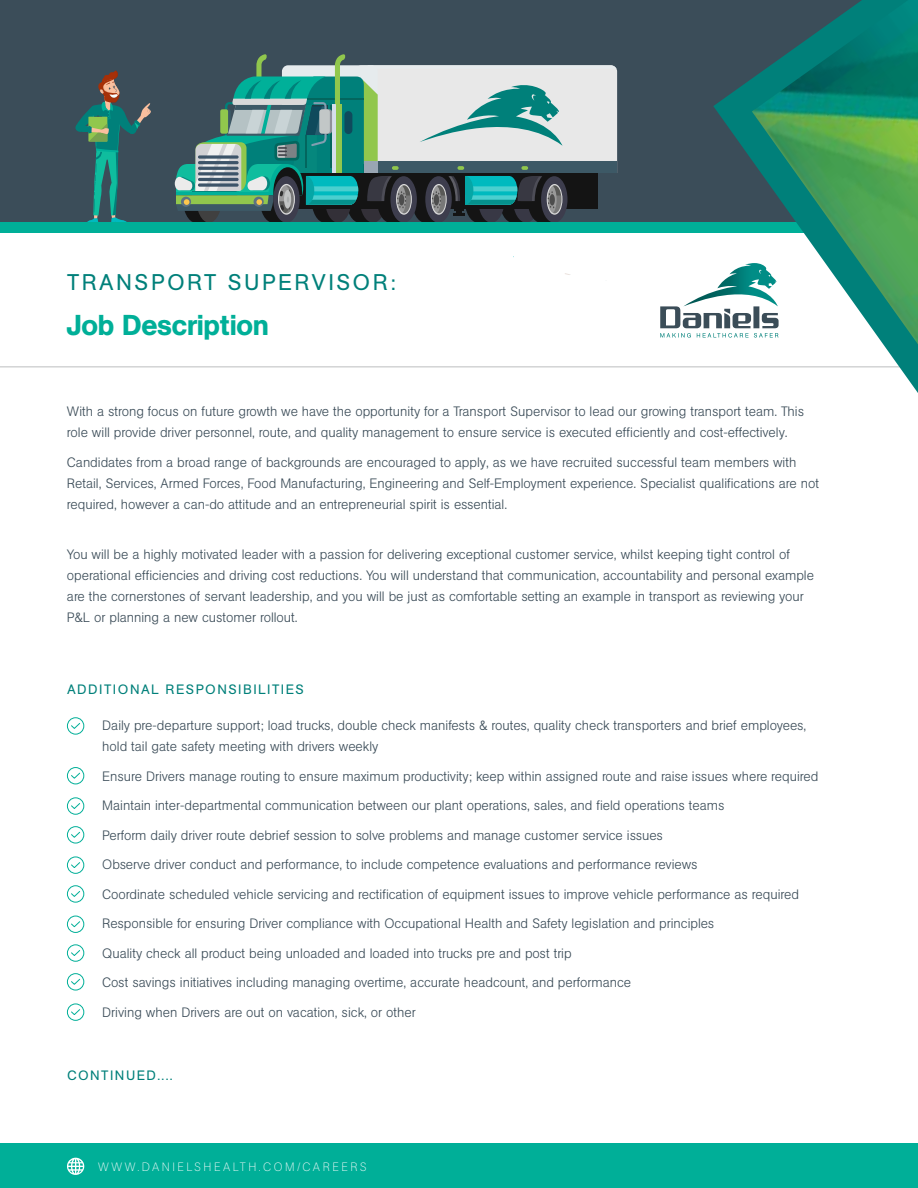
<style>
.page{position:relative;width:918px;height:1188px;background:#fff}
.page>*{position:absolute;margin:0;border:0;box-sizing:border-box;transform-origin:0 0}
.t1{font:500 28.5px "AG Book Pro";letter-spacing:-.01em;color:#00af98}
.t2{font:22.5px "AG Book Pro";letter-spacing:.11em;color:#00807a}
.t3{font:300 13.5px/29.5px "AG Book Pro";color:#3b4c58}
.t4{font:13.5px "AG Book Pro";letter-spacing:.11em;color:#00807a}
.t5{font:200 12px "AG Book Pro";letter-spacing:.21em;color:#fff}
</style>
<div class="page">
<hr style="left:0;top:367px;width:918px;height:1px;background:#bcbec0">
<div style="left:0;top:0;width:918px;height:229px;background:#3b4d59"></div>
<svg style="left:175px;top:54px;width:442px;height:168px"></svg>
<svg style="left:76px;top:70px;width:75px;height:152px"></svg>
<div style="left:0;top:222px;width:918px;height:11px;background:#00af98"></div>
<svg style="left:713px;top:79px;width:205px;height:314px"></svg>
<img style="left:752px;top:0;width:166px;height:344px">
<div style="left:0;top:1144px;width:918px;height:44px;background:#00af98"></div>
<svg style="left:660px;top:263px;width:119px;height:75px"></svg>
<svg style="left:71px;top:723px;width:9px;height:6px"></svg>
<div style="left:67px;top:717px;width:17px;height:18px;border:1px solid #00af98;border-radius:50%"></div>
<svg style="left:71px;top:772px;width:9px;height:7px"></svg>
<div style="left:67px;top:767px;width:17px;height:17px;border:1px solid #00af98;border-radius:50%"></div>
<svg style="left:71px;top:803px;width:9px;height:6px"></svg>
<div style="left:67px;top:797px;width:17px;height:18px;border:1px solid #00af98;border-radius:50%"></div>
<svg style="left:71px;top:831px;width:9px;height:7px"></svg>
<div style="left:67px;top:826px;width:17px;height:18px;border:1px solid #00af98;border-radius:50%"></div>
<svg style="left:71px;top:862px;width:9px;height:6px"></svg>
<div style="left:67px;top:856px;width:17px;height:18px;border:1px solid #00af98;border-radius:50%"></div>
<svg style="left:71px;top:891px;width:9px;height:6px"></svg>
<div style="left:67px;top:885px;width:17px;height:18px;border:1px solid #00af98;border-radius:50%"></div>
<svg style="left:71px;top:921px;width:9px;height:7px"></svg>
<div style="left:67px;top:916px;width:17px;height:17px;border:1px solid #00af98;border-radius:50%"></div>
<svg style="left:67px;top:1158px;width:17px;height:17px"></svg>
<svg style="left:71px;top:950px;width:9px;height:6px"></svg>
<div style="left:67px;top:944px;width:17px;height:18px;border:1px solid #00af98;border-radius:50%"></div>
<svg style="left:71px;top:978px;width:9px;height:7px"></svg>
<div style="left:67px;top:973px;width:17px;height:18px;border:1px solid #00af98;border-radius:50%"></div>
<svg style="left:71px;top:1009px;width:9px;height:6px"></svg>
<div style="left:67px;top:1003px;width:17px;height:18px;border:1px solid #00af98;border-radius:50%"></div>
<h2 class="t2" style="left:67px;top:268px;width:330px">TRANSPORT SUPERVISOR:</h2>
<h1 class="t1" style="left:67px;top:306px;width:204px">Job Description</h1>
<p class="t3" style="left:67px;top:401px;width:739px;line-height:21px">With a strong focus on future growth we have the opportunity for a Transport Supervisor to lead our growing transport team. This role will provide driver personnel, route, and quality management to ensure service is executed efficiently and cost-effectively.</p>
<p class="t3" style="left:67px;top:451px;width:754px;line-height:21px">Candidates from a broad range of backgrounds are encouraged to apply, as we have recruited successful team members with<br>Retail, Services, Armed Forces, Food Manufacturing, Engineering and Self-Employment experience. Specialist qualifications are not required, however a can-do attitude and an entrepreneurial spirit is essential.</p>
<p class="t3" style="left:67px;top:544px;width:749px;line-height:21px">You will be a highly motivated leader with a passion for delivering exceptional customer service, whilst keeping tight control of operational efficiencies and driving cost reductions. You will understand that communication, accountability and personal example are the cornerstones of servant leadership, and you will be just as comfortable setting an example in transport as reviewing your P&amp;L or planning a new customer rollout.</p>
<p class="t4" style="left:67px;top:681px;width:238px">ADDITIONAL RESPONSIBILITIES</p>
<p class="t3" style="left:102px;top:715px;width:706px;line-height:21px">Daily pre-departure support; load trucks, double check manifests &amp; routes, quality check transporters and brief employees, hold tail gate safety meeting with drivers weekly</p>
<p class="t3" style="left:102px;top:761px;width:718px">Ensure Drivers manage routing to ensure maximum productivity; keep within assigned route and raise issues where required Maintain inter-departmental communication between our plant operations, sales, and field operations teams<br>Perform daily driver route debrief session to solve problems and manage customer service issues<br>Observe driver conduct and performance, to include competence evaluations and performance reviews<br>Coordinate scheduled vehicle servicing and rectification of equipment issues to improve vehicle performance as required Responsible for ensuring Driver compliance with Occupational Health and Safety legislation and principles<br>Quality check all product being unloaded and loaded into trucks pre and post trip<br>Cost savings initiatives including managing overtime, accurate headcount, and performance<br>Driving when Drivers are out on vacation, sick, or other</p>
<p class="t4" style="left:67px;top:1067px;width:107px">CONTINUED....</p>
<p class="t5" style="left:98px;top:1159px;width:270px">WWW.DANIELSHEALTH.COM/CAREERS</p>
</div>
